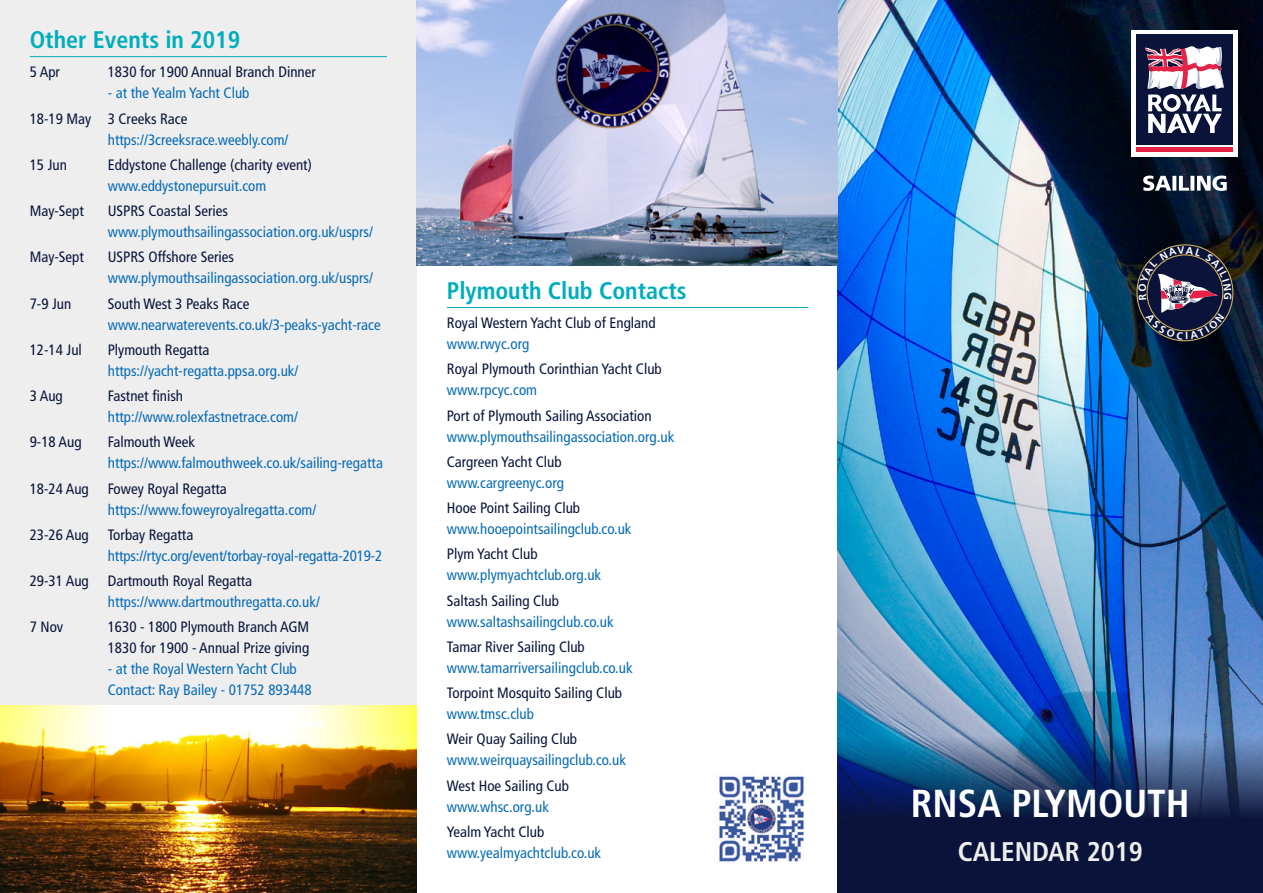
<style>
.page{position:relative;width:1263px;height:893px;background:#fff}
.page>*{position:absolute;margin:0;border:0;box-sizing:border-box;transform-origin:0 0}
.t1{font:700 condensed 39px "Frutiger";color:#fff}
.t2{font:700 condensed 27px "Frutiger";color:#eeeeef}
.sub{font:700 condensed 24px "Frutiger";color:#00adbc}
.copy{font:condensed 15px/21px "Frutiger";color:#076bb6}
.copy-2{font:condensed 15px/21px "Frutiger";color:#0a143a}
.s1{color:#0a143a}
.s2{color:#076bb6}
</style>
<div class="page">
<div style="left:0;top:0;width:417px;height:893px;background:#eeeeef"></div>
<img style="left:838px;top:0;width:425px;height:737px">
<svg style="left:838px;top:737px;width:425px;height:156px;background:#172f59"></svg>
<svg style="left:1143px;top:176px;width:84px;height:15px"></svg>
<div style="left:1132px;top:30px;width:106px;height:127px;background:#fff"></div>
<div style="left:1136px;top:35px;width:97px;height:110px;background:#0a1339"></div>
<div style="left:1136px;top:147px;width:97px;height:5px;background:#e62347"></div>
<svg style="left:1145px;top:46px;width:79px;height:87px"></svg>
<hr style="left:447px;top:307px;width:361px;height:1px;background:#00adbc">
<img style="left:417px;top:0;width:421px;height:266px">
<img style="left:0;top:706px;width:417px;height:187px">
<img style="left:719px;top:776px;width:85px;height:86px">
<hr style="left:30px;top:56px;width:357px;height:1px;background:#00adbc">
<svg style="left:1138px;top:246px;width:94px;height:93px;background:#2e2e46"></svg>
<p class="sub" style="left:30px;top:25px;width:212px">Other Events in 2019</p>
<p class="copy-2" style="left:30px;top:62px;width:32px">5 Apr</p>
<p class="copy-2" style="left:108px;top:62px;width:210px">1830 for 1900 Annual Branch Dinner</p>
<p class="copy" style="left:108px;top:83px;width:143px">- at the Yealm Yacht Club</p>
<p class="copy" style="left:108px;top:108px;width:182px;text-indent:-78px"><span class="s1">18-19 May 3 Creeks Race </span>https://3creeksrace.weebly.com/</p>
<p class="copy-2" style="left:30px;top:154px;width:39px">15 Jun</p>
<p class="copy-2" style="left:108px;top:154px;width:206px">Eddystone Challenge (charity event) <span class="s2">www.eddystonepursuit.com</span></p>
<p class="copy-2" style="left:30px;top:200px;width:56px">May-Sept</p>
<p class="copy" style="left:108px;top:200px;width:267px"><span class="s1">USPRS Coastal Series </span>www.plymouthsailingassociation.org.uk/usprs/</p>
<p class="copy-2" style="left:30px;top:247px;width:56px">May-Sept</p>
<p class="copy" style="left:108px;top:247px;width:267px"><span class="s1">USPRS Offshore Series </span>www.plymouthsailingassociation.org.uk/usprs/</p>
<p class="copy-2" style="left:30px;top:293px;width:43px">7-9 Jun</p>
<p class="copy" style="left:108px;top:293px;width:274px"><span class="s1">South West 3 Peaks Race </span>www.nearwaterevents.co.uk/3-peaks-yacht-race</p>
<p class="copy-2" style="left:30px;top:339px;width:54px">12-14 Jul</p>
<p class="copy" style="left:108px;top:339px;width:192px"><span class="s1">Plymouth Regatta </span>https://yacht-regatta.ppsa.org.uk/</p>
<p class="copy-2" style="left:30px;top:385px;width:35px">3 Aug</p>
<p class="copy" style="left:108px;top:385px;width:192px"><span class="s1">Fastnet finish </span>http://www.rolexfastnetrace.com/</p>
<p class="copy-2" style="left:30px;top:432px;width:53px">9-18 Aug</p>
<p class="copy" style="left:108px;top:432px;width:277px"><span class="s1">Falmouth Week </span>https://www.falmouthweek.co.uk/sailing-regatta</p>
<p class="copy-2" style="left:30px;top:478px;width:61px">18-24 Aug</p>
<p class="copy" style="left:108px;top:478px;width:210px"><span class="s1">Fowey Royal Regatta </span>https://www.foweyroyalregatta.com/</p>
<p class="copy-2" style="left:30px;top:524px;width:61px">23-26 Aug</p>
<p class="copy" style="left:108px;top:524px;width:276px"><span class="s1">Torbay Regatta </span>https://rtyc.org/event/torbay-royal-regatta-2019-2</p>
<p class="copy-2" style="left:30px;top:570px;width:61px">29-31 Aug</p>
<p class="copy" style="left:108px;top:570px;width:214px"><span class="s1">Dartmouth Royal Regatta </span>https://www.dartmouthregatta.co.uk/</p>
<p class="copy-2" style="left:30px;top:617px;width:35px">7 Nov</p>
<p class="copy-2" style="left:108px;top:617px;width:203px">1630 - 1800 Plymouth Branch AGM<br>1830 for 1900 - Annual Prize giving</p>
<p class="copy" style="left:108px;top:659px;width:205px">- at the Royal Western Yacht Club<br>Contact: Ray Bailey - 01752 893448</p>
<p class="sub" style="left:447px;top:276px;width:241px">Plymouth Club Contacts</p>
<p class="copy-2" style="left:447px;top:313px;width:210px">Royal Western Yacht Club of England <span class="s2">www.rwyc.org</span></p>
<p class="copy-2" style="left:447px;top:359px;width:216px">Royal Plymouth Corinthian Yacht Club <span class="s2">www.rpcyc.com</span></p>
<p class="copy" style="left:447px;top:405px;width:229px"><span class="s1">Port of Plymouth Sailing Association </span>www.plymouthsailingassociation.org.uk</p>
<p class="copy" style="left:447px;top:451px;width:119px"><span class="s1">Cargreen Yacht Club </span>www.cargreenyc.org</p>
<p class="copy" style="left:447px;top:498px;width:186px"><span class="s1">Hooe Point Sailing Club </span>www.hooepointsailingclub.co.uk</p>
<p class="copy" style="left:447px;top:544px;width:156px"><span class="s1">Plym Yacht Club </span>www.plymyachtclub.org.uk</p>
<p class="copy" style="left:447px;top:590px;width:168px"><span class="s1">Saltash Sailing Club </span>www.saltashsailingclub.co.uk</p>
<p class="copy" style="left:447px;top:636px;width:187px"><span class="s1">Tamar River Sailing Club </span>www.tamarriversailingclub.co.uk</p>
<p class="copy-2" style="left:447px;top:683px;width:177px">Torpoint Mosquito Sailing Club <span class="s2">www.tmsc.club</span></p>
<p class="copy" style="left:447px;top:729px;width:181px"><span class="s1">Weir Quay Sailing Club </span>www.weirquaysailingclub.co.uk</p>
<p class="copy-2" style="left:447px;top:775px;width:124px">West Hoe Sailing Cub <span class="s2">www.whsc.org.uk</span></p>
<p class="copy" style="left:447px;top:821px;width:156px"><span class="s1">Yealm Yacht Club </span>www.yealmyachtclub.co.uk</p>
<p class="t1" style="left:911px;top:781px;width:280px">RNSA PLYMOUTH</p>
<p class="t2" style="left:958px;top:835px;width:187px">CALENDAR 2019</p>
</div>
